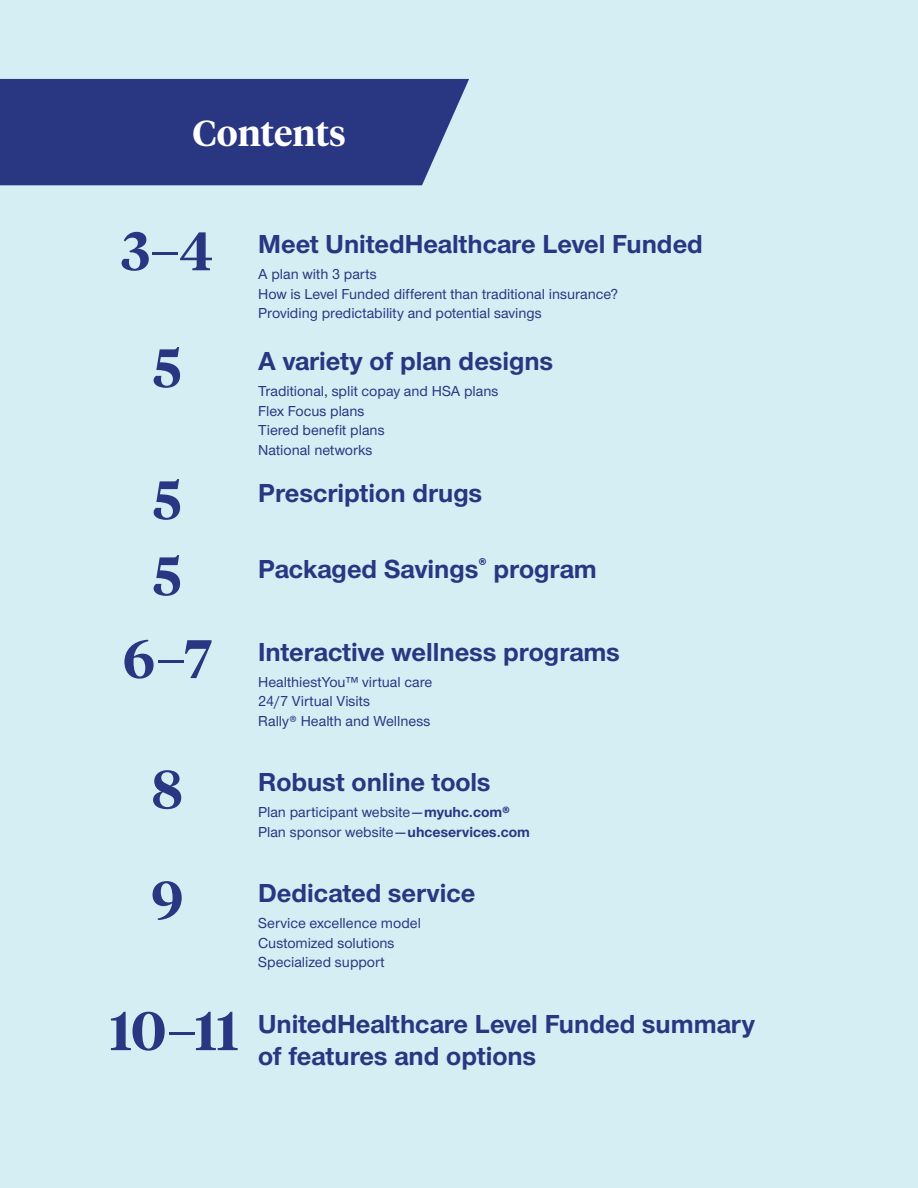
<style>
.page{position:relative;width:918px;height:1188px;background:#d5eef4}
.page>*{position:absolute;margin:0;border:0;box-sizing:border-box;transform-origin:0 0}
.H1{font:600 54px "UHC Serif Headline";color:#293682}
.H3{font:600 36px "UHC Serif Headline";color:#fff}
.H4-Sans{font:700 27px/32.4px "UHC Sans";color:#293682}
.Body{font:500 15px/19.5px "UHC Sans";color:#293682}
.s1{font-weight:700}
</style>
<div class="page">
<div style="left:0;top:79px;width:469px;height:106px;background:#293682"></div>
<p class="H3" style="left:192px;top:109px;width:155px">Contents</p>
<p class="H1" style="left:121px;top:214px;width:93px">3–4</p>
<p class="H4-Sans" style="left:258px;top:227px;width:446px">Meet UnitedHealthcare Level Funded</p>
<p class="Body" style="left:258px;top:264px;width:120px">A plan with 3 parts</p>
<p class="Body" style="left:258px;top:283px;width:361px">How is Level Funded different than traditional insurance?<br>Providing predictability and potential savings</p>
<p class="H1" style="left:153px;top:331px;width:30px">5</p>
<p class="H4-Sans" style="left:258px;top:344px;width:296px">A variety of plan designs</p>
<p class="Body" style="left:258px;top:381px;width:242px">Traditional, split copay and HSA plans</p>
<p class="Body" style="left:258px;top:400px;width:128px">Flex Focus plans<br>Tiered benefit plans</p>
<p class="Body" style="left:258px;top:439px;width:116px">National networks</p>
<p class="H1" style="left:153px;top:463px;width:30px">5</p>
<p class="H4-Sans" style="left:258px;top:476px;width:226px">Prescription drugs</p>
<p class="H1" style="left:153px;top:539px;width:30px">5</p>
<p class="H4-Sans" style="left:258px;top:552px;width:340px">Packaged Savings<sup>®</sup> program</p>
<p class="H1" style="left:123px;top:622px;width:90px">6–7</p>
<p class="H4-Sans" style="left:258px;top:634px;width:363px">Interactive wellness programs</p>
<p class="Body" style="left:258px;top:671px;width:176px">HealthiestYou™ virtual care</p>
<p class="Body" style="left:258px;top:691px;width:113px">24/7 Virtual Visits</p>
<p class="Body" style="left:258px;top:710px;width:174px">Rally® Health and Wellness</p>
<p class="H1" style="left:152px;top:752px;width:32px">8</p>
<p class="H4-Sans" style="left:258px;top:765px;width:234px">Robust online tools</p>
<p class="Body" style="left:258px;top:802px;width:253px">Plan participant website—<span class="s1">myuhc.com®</span></p>
<p class="Body" style="left:258px;top:821px;width:273px">Plan sponsor website—<span class="s1">uhceservices.com</span></p>
<p class="H1" style="left:151px;top:863px;width:34px">9</p>
<p class="H4-Sans" style="left:258px;top:876px;width:219px">Dedicated service</p>
<p class="Body" style="left:258px;top:913px;width:164px">Service excellence model</p>
<p class="Body" style="left:258px;top:932px;width:138px">Customized solutions</p>
<p class="Body" style="left:258px;top:952px;width:128px">Specialized support</p>
<p class="H1" style="left:110px;top:994px;width:130px">10–11</p>
<p class="H4-Sans" style="left:258px;top:1007px;width:498px">UnitedHealthcare Level Funded summary of features and options</p>
</div>
